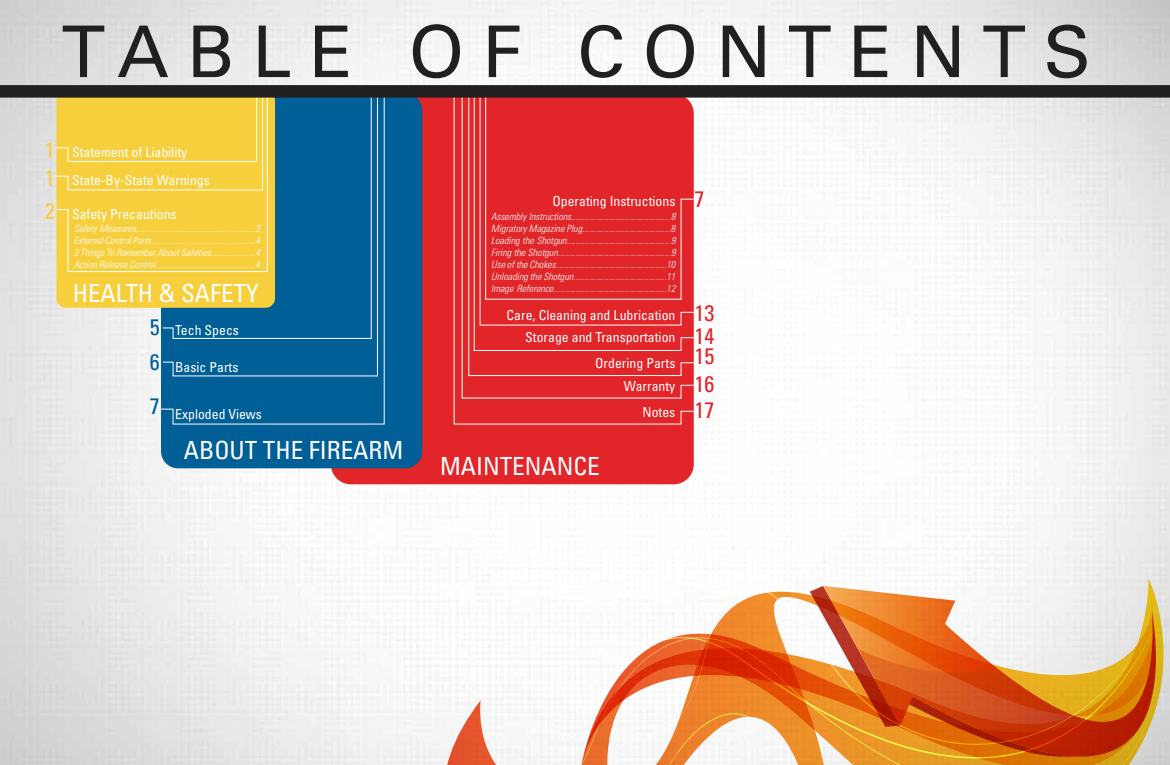
<style>
.page{position:relative;width:1170px;height:765px;background:#fff}
.page>*{position:absolute;margin:0;border:0;box-sizing:border-box;transform-origin:0 0}
.t1{font:71.38px "Univers";letter-spacing:.25em;color:#221f1f}
.t2{font:condensed 25px "Univers";color:#fff}
.t3{font:condensed 22.5px/35.2px "Univers";color:#005f97}
.t4{font:condensed 22.5px/32.4px "Univers";color:#f7cf3c}
.t5{font:condensed 13.75px/22.5px "Univers";color:#fff;text-align:right}
.t6{font:italic 300 condensed 10px/12px "Univers";color:#fff;text-align:justify}
.s1{font-size:22.5px;color:#f7cf3c}
.s2{font-size:22.5px;color:#e12529}
</style>
<div class="page">
<img style="left:0;top:0;width:1170px;height:765px">
<svg style="left:444px;top:592px;width:27px;height:173px"></svg>
<svg style="left:471px;top:580px;width:693px;height:185px"></svg>
<svg style="left:489px;top:638px;width:670px;height:127px"></svg>
<svg style="left:579px;top:616px;width:581px;height:142px"></svg>
<svg style="left:665px;top:587px;width:482px;height:158px"></svg>
<svg style="left:657px;top:713px;width:138px;height:52px"></svg>
<div style="left:331px;top:94px;width:363px;height:390px;background:#e12529;border-radius:20px"></div>
<svg style="left:454px;top:98px;width:240px;height:327px"></svg>
<div style="left:161px;top:94px;width:261px;height:374px;background:#005f97;border-radius:17px"></div>
<svg style="left:160px;top:98px;width:225px;height:327px"></svg>
<svg style="left:162px;top:98px;width:216px;height:279px"></svg>
<div style="left:57px;top:91px;width:218px;height:217px;background:#f7cf3c;border-radius:10px"></div>
<svg style="left:56px;top:98px;width:212px;height:174px"></svg>
<div style="left:0;top:85px;width:1170px;height:13px;background:#211f1f"></div>
<h1 class="t1" style="left:61px;top:9px;width:1031px">TABLE OF CONTENTS</h1>
<h3 class="t5" style="left:45px;top:140px;width:144px"><span class="s1">1</span> Statement of Liability</h3>
<h3 class="t4" style="left:45px;top:162px;width:11px">1<br>2</h3>
<h3 class="t5" style="left:72px;top:168px;width:139px">State-By-State Warnings</h3>
<h3 class="t5" style="left:72px;top:202px;width:106px">Safety Precautions</h3>
<p class="t6" style="left:74px;top:222px;width:188px">Safety Measures......................................................3<br>External Control Parts...............................................4<br>3 Things To Remember About Safeties....................4<br>Action Release Control.............................................4</p>
<h2 class="t2" style="left:73px;top:277px;width:187px">HEALTH &amp; SAFETY</h2>
<h3 class="t3" style="left:150px;top:309px;width:11px">5<br>6</h3>
<h3 class="t3" style="left:150px;top:388px;width:11px">7</h3>
<h3 class="t5" style="left:175px;top:318px;width:65px">Tech Specs</h3>
<h3 class="t5" style="left:175px;top:356px;width:65px">Basic Parts</h3>
<h3 class="t5" style="left:175px;top:403px;width:88px">Exploded Views</h3>
<h2 class="t2" style="left:184px;top:435px;width:221px">ABOUT THE FIREARM</h2>
<h3 class="t5" style="left:552px;top:190px;width:154px">Operating Instructions <span class="s2">7</span></h3>
<p class="t6" style="left:491px;top:211px;width:186px">Assembly Instructions.............................................8<br>Migratory Magazine Plug........................................8<br>Loading the Shotgun...............................................9<br>Firing the Shotgun...................................................9<br>Use of the Chokes..................................................10<br>Unloading the Shotgun..........................................11<br>Image Reference...................................................12</p>
<h3 class="t5" style="left:507px;top:304px;width:209px">Care, Cleaning and Lubrication <span class="s2">13<br></span>Storage and Transportation <span class="s2">14</span></h3>
<h3 class="t5" style="left:595px;top:351px;width:121px;line-height:23.1px">Ordering Parts <sup>15<br></sup>Warranty <span class="s2">16</span></h3>
<h3 class="t5" style="left:643px;top:400px;width:73px">Notes <span class="s2">17</span></h3>
<h2 class="t2" style="left:440px;top:450px;width:161px">MAINTENANCE</h2>
</div>
